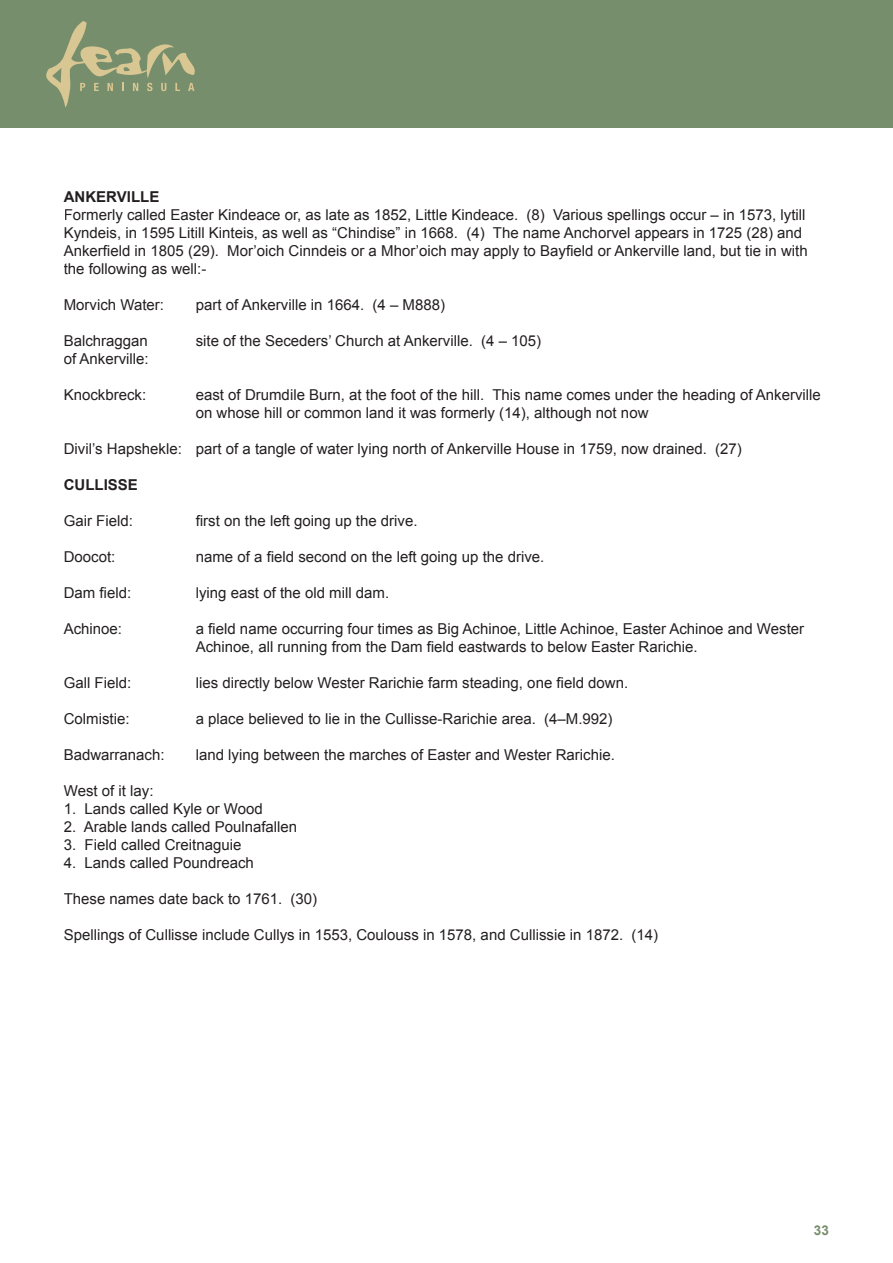
<style>
.page{position:relative;width:893px;height:1263px;background:#fff}
.page>*{position:absolute;margin:0;border:0;box-sizing:border-box;transform-origin:0 0}
.t1{font:15px/18px "Arial";color:#231f20}
.t2{font:700 15px "Arial";color:#231f20}
.t3{font:700 13.5px "Arial";color:#778e6c}
</style>
<div class="page">
<div style="left:0;top:0;width:893px;height:128px;background:#778e6c"></div>
<svg style="left:46px;top:21px;width:149px;height:86px"></svg>
<p class="t2" style="left:64px;top:189px;width:97px">ANKERVILLE</p>
<p class="t1" style="left:64px;top:206px;width:745px">Formerly called Easter Kindeace or, as late as 1852, Little Kindeace. (8) Various spellings occur – in 1573, lytill Kyndeis, in 1595 Litill Kinteis, as well as “Chindise” in 1668. (4) The name Anchorvel appears in 1725 (28) and Ankerfield in 1805 (29). Mor’oich Cinndeis or a Mhor’oich may apply to Bayfield or Ankerville land, but tie in with the following as well:-</p>
<p class="t1" style="left:64px;top:296px;width:102px">Morvich Water:</p>
<p class="t1" style="left:196px;top:296px;width:251px">part of Ankerville in 1664. (4 – M888)</p>
<p class="t1" style="left:64px;top:332px;width:86px">Balchraggan</p>
<p class="t1" style="left:196px;top:332px;width:347px">site of the Seceders’ Church at Ankerville. (4 – 105)</p>
<p class="t1" style="left:64px;top:350px;width:87px">of Ankerville:</p>
<p class="t1" style="left:64px;top:386px;width:84px">Knockbreck:</p>
<p class="t1" style="left:196px;top:386px;width:627px">east of Drumdile Burn, at the foot of the hill. This name comes under the heading of Ankerville on whose hill or common land it was formerly (14), although not now</p>
<p class="t1" style="left:64px;top:440px;width:680px">Divil’s Hapshekle: part of a tangle of water lying north of Ankerville House in 1759, now drained. (27)</p>
<p class="t2" style="left:64px;top:477px;width:76px">CULLISSE</p>
<p class="t1" style="left:64px;top:512px;width:71px">Gair Field:</p>
<p class="t1" style="left:196px;top:512px;width:223px">first on the left going up the drive.</p>
<p class="t1" style="left:64px;top:548px;width:53px">Doocot:</p>
<p class="t1" style="left:196px;top:548px;width:350px">name of a field second on the left going up the drive.</p>
<p class="t1" style="left:64px;top:584px;width:69px">Dam field:</p>
<p class="t1" style="left:196px;top:584px;width:195px">lying east of the old mill dam.</p>
<p class="t1" style="left:64px;top:620px;width:60px">Achinoe:</p>
<p class="t1" style="left:196px;top:620px;width:610px">a field name occurring four times as Big Achinoe, Little Achinoe, Easter Achinoe and Wester<br>Achinoe, all running from the Dam field eastwards to below Easter Rarichie.</p>
<p class="t1" style="left:64px;top:674px;width:69px">Gall Field:</p>
<p class="t1" style="left:196px;top:674px;width:434px">lies directly below Wester Rarichie farm steading, one field down.</p>
<p class="t1" style="left:64px;top:710px;width:67px">Colmistie:</p>
<p class="t1" style="left:196px;top:710px;width:418px">a place believed to lie in the Cullisse-Rarichie area. (4–M.992)</p>
<p class="t1" style="left:64px;top:746px;width:102px">Badwarranach:</p>
<p class="t1" style="left:196px;top:746px;width:421px">land lying between the marches of Easter and Wester Rarichie.</p>
<p class="t1" style="left:64px;top:782px;width:91px">West of it lay:</p>
<p class="t1" style="left:64px;top:800px;width:201px">1. Lands called Kyle or Wood</p>
<p class="t1" style="left:64px;top:818px;width:235px">2. Arable lands called Poulnafallen</p>
<p class="t1" style="left:64px;top:836px;width:179px">3. Field called Creitnaguie</p>
<p class="t1" style="left:64px;top:854px;width:192px">4. Lands called Poundreach</p>
<p class="t1" style="left:64px;top:890px;width:255px">These names date back to 1761. (30)</p>
<p class="t1" style="left:64px;top:926px;width:596px">Spellings of Cullisse include Cullys in 1553, Coulouss in 1578, and Cullissie in 1872. (14)</p>
<p class="t3" style="left:814px;top:1222px;width:17px">33</p>
</div>
